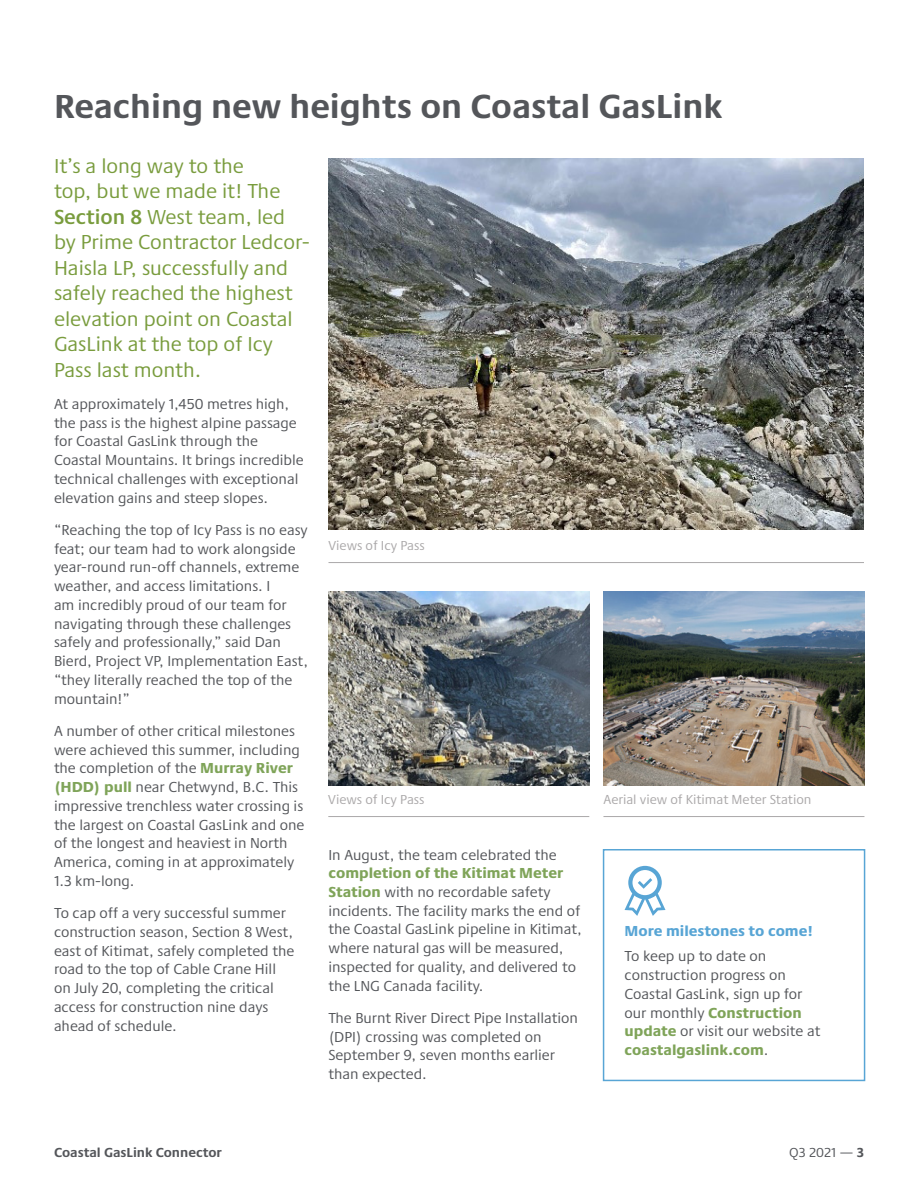
<style>
.page{position:relative;width:918px;height:1188px;background:#fff}
.page>*{position:absolute;margin:0;border:0;box-sizing:border-box;transform-origin:0 0}
.CGL_H1{font:700 34.5px "Praxis Next";color:#54565a}
.CGL_lead_in{font:21px/25.5px "Praxis Next";color:#799c3d}
.CGL_body{font:15px/18.8px "Praxis Next";color:#54565a}
.CGL_H2{font:800 15px "Praxis Next";color:#58a5d5}
.CGL_caption{font:13.5px "Praxis Next";color:#aaa8a9}
.t1{font:700 13.5px "Praxis Next";color:#54565a}
.t2{font:13.5px "Praxis Next";color:#54565a}
.s1{font-weight:600}
.s2{font-weight:800;color:#7fa459}
.s3{font-weight:700}
</style>
<div class="page">
<img style="left:329px;top:159px;width:535px;height:370px">
<hr style="left:328px;top:562px;width:536px;height:1px;background:#aaa8a9">
<img style="left:328px;top:591px;width:262px;height:194px">
<hr style="left:328px;top:816px;width:261px;height:1px;background:#aaa8a9">
<img style="left:604px;top:591px;width:261px;height:194px">
<hr style="left:603px;top:816px;width:261px;height:1px;background:#aaa8a9">
<div style="left:603px;top:849px;width:262px;height:232px;border:2px solid #58a5d5"></div>
<svg style="left:625px;top:866px;width:41px;height:50px"></svg>
<h1 class="CGL_H1" style="left:54px;top:79px;width:670px">Reaching new heights on Coastal GasLink</h1>
<p class="CGL_lead_in" style="left:54px;top:152px;width:257px">It’s a long way to the<br>top, but we made it! The<br><span class="s1">Section 8</span> West team, led by Prime Contractor Ledcor-<br>Haisla LP, successfully and safely reached the highest elevation point on Coastal<br>GasLink at the top of Icy<br>Pass last month.</p>
<p class="CGL_body" style="left:54px;top:394px;width:251px">At approximately 1,450 metres high, the pass is the highest alpine passage for Coastal GasLink through the Coastal Mountains. It brings incredible technical challenges with exceptional elevation gains and steep slopes.</p>
<p class="CGL_body" style="left:54px;top:520px;width:256px">“Reaching the top of Icy Pass is no easy feat; our team had to work alongside year-round run-off channels, extreme weather, and access limitations. I<br>am incredibly proud of our team for navigating through these challenges safely and professionally,” said Dan Bierd, Project VP, Implementation East, “they literally reached the top of the mountain!”</p>
<p class="CGL_body" style="left:54px;top:721px;width:252px">A number of other critical milestones were achieved this summer, including the completion of the <span class="s2">Murray River (HDD) pull</span> near Chetwynd, B.C. This impressive trenchless water crossing is the largest on Coastal GasLink and one of the longest and heaviest in North America, coming in at approximately 1.3 km-long.</p>
<p class="CGL_body" style="left:54px;top:903px;width:242px">To cap off a very successful summer construction season, Section 8 West, east of Kitimat, safely completed the road to the top of Cable Crane Hill on July 20, completing the critical access for construction nine days ahead of schedule.</p>
<p class="CGL_caption" style="left:328px;top:535px;width:98px">Views of Icy Pass</p>
<p class="CGL_caption" style="left:328px;top:789px;width:98px">Views of Icy Pass</p>
<p class="CGL_caption" style="left:603px;top:789px;width:210px">Aerial view of Kitimat Meter Station</p>
<p class="CGL_body" style="left:328px;top:845px;width:255px">In August, the team celebrated the <span class="s2">completion of the Kitimat Meter Station</span> with no recordable safety incidents. The facility marks the end of the Coastal GasLink pipeline in Kitimat, where natural gas will be measured, inspected for quality, and delivered to the LNG Canada facility.</p>
<p class="CGL_body" style="left:328px;top:1008px;width:251px">The Burnt River Direct Pipe Installation (DPI) crossing was completed on<br>September 9, seven months earlier than expected.</p>
<h2 class="CGL_H2" style="left:625px;top:919px;width:190px">More milestones to come!</h2>
<p class="CGL_body" style="left:625px;top:947px;width:197px">To keep up to date on construction progress on<br>Coastal GasLink, sign up for our monthly <span class="s2">Construction update</span> or visit our website at <span class="s2">coastalgaslink.com</span>.</p>
<p class="t1" style="left:54px;top:1142px;width:169px">Coastal GasLink Connector</p>
<p class="t2" style="left:789px;top:1143px;width:76px">Q3 2021 — <span class="s3">3</span></p>
</div>
